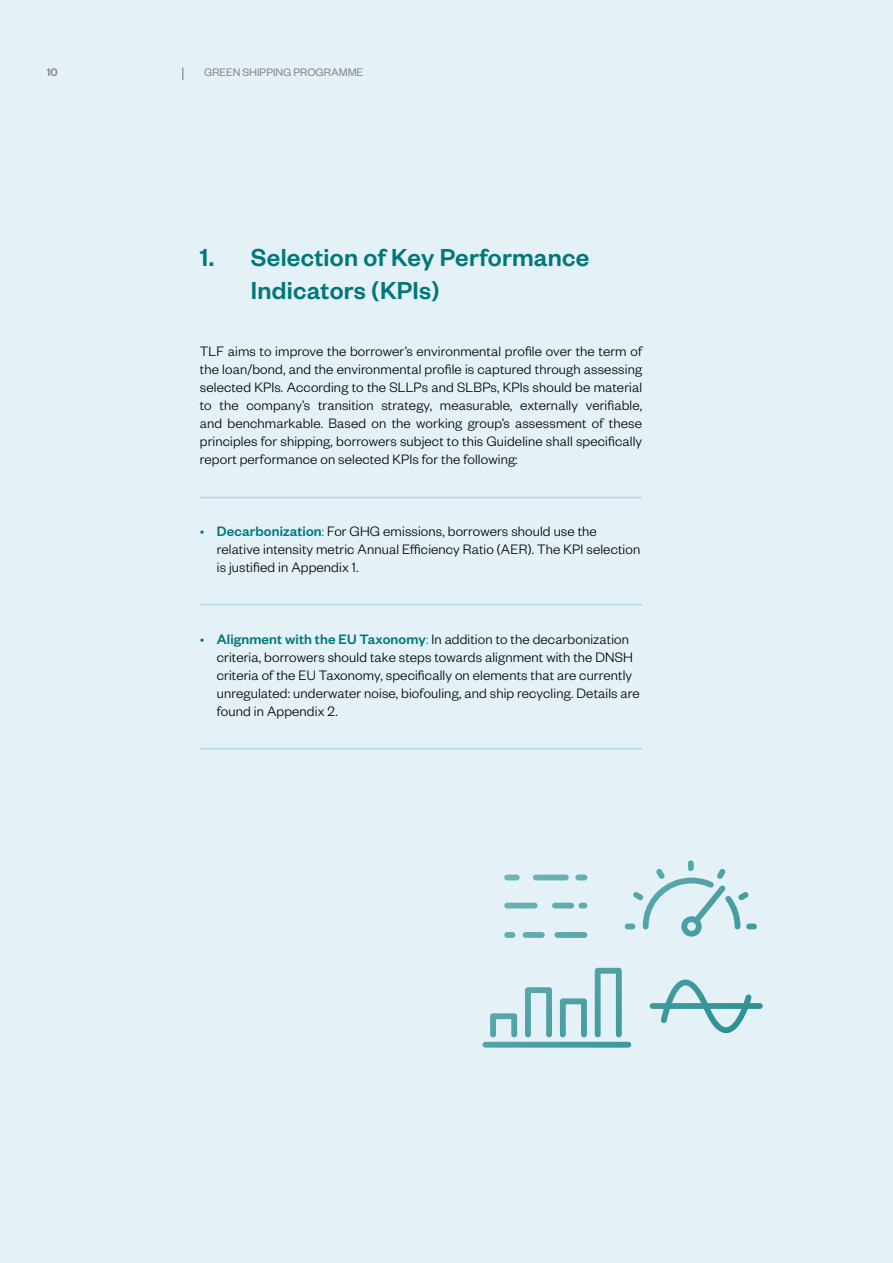
<style>
.page{position:relative;width:893px;height:1263px;background:#e4f1f7}
.page>*{position:absolute;margin:0;border:0;box-sizing:border-box;transform-origin:0 0}
.t1{font:500 27px/32.4px "Founders Grotesk";letter-spacing:.01em;color:#00787b}
.t2{font:300 15px/18px "Founders Grotesk";letter-spacing:.01em;color:#000}
.t3{font:12px "Founders Grotesk";color:#878787}
.t4{font:500 12px "Founders Grotesk";color:#878787}
.s1{color:#00787b}
.s2{font-weight:500;color:#00787b}
</style>
<div class="page">
<svg style="left:633px;top:868px;width:116px;height:69px"></svg>
<div style="left:688px;top:860px;width:6px;height:11px;background:#56a6aa;border-radius:3px"></div>
<div style="left:625px;top:923px;width:10px;height:6px;background:#54a4a8;border-radius:3px"></div>
<div style="left:746px;top:923px;width:11px;height:6px;background:#419a9e;border-radius:3px"></div>
<div style="left:575px;top:874px;width:12px;height:6px;background:#65aeb2;border-radius:3px"></div>
<div style="left:533px;top:874px;width:36px;height:6px;background:#6ab0b4;border-radius:3px"></div>
<div style="left:504px;top:874px;width:16px;height:6px;background:#70b3b8;border-radius:3px"></div>
<div style="left:578px;top:903px;width:9px;height:5px;background:#5faaaf;border-radius:3px"></div>
<div style="left:552px;top:903px;width:22px;height:5px;background:#62acb0;border-radius:3px"></div>
<div style="left:504px;top:903px;width:34px;height:5px;background:#69afb4;border-radius:3px"></div>
<div style="left:554px;top:932px;width:33px;height:6px;background:#5ca8ad;border-radius:3px"></div>
<div style="left:523px;top:932px;width:22px;height:6px;background:#61abb0;border-radius:3px"></div>
<div style="left:504px;top:932px;width:11px;height:6px;background:#65adb1;border-radius:3px"></div>
<svg style="left:490px;top:1013px;width:27px;height:24px"></svg>
<svg style="left:525px;top:987px;width:27px;height:50px"></svg>
<svg style="left:560px;top:998px;width:27px;height:39px"></svg>
<svg style="left:595px;top:968px;width:27px;height:69px"></svg>
<div style="left:482px;top:1042px;width:149px;height:6px;background:#479da1;border-radius:3px"></div>
<svg style="left:650px;top:979px;width:113px;height:54px"></svg>
<hr style="left:200px;top:497px;width:442px;height:1px;background:#b2d7e9">
<hr style="left:200px;top:604px;width:442px;height:1px;background:#b2d7e9">
<hr style="left:200px;top:748px;width:442px;height:1px;background:#b2d7e9">
<svg style="left:182px;top:67px;width:1px;height:13px"></svg>
<p class="t4" style="left:47px;top:65px;width:13px">10</p>
<p class="t3" style="left:204px;top:65px;width:161px">GREEN SHIPPING PROGRAMME</p>
<h1 class="t1" style="left:251px;top:240px;width:340px;text-indent:-51px">1. Selection of Key Performance<br>Indicators (KPIs)</h1>
<p class="t2" style="left:200px;top:342px;width:444px;text-align:justify">TLF aims to improve the borrower’s environmental profile over the term of the loan/bond, and the environmental profile is captured through assessing selected KPIs. According to the SLLPs and SLBPs, KPIs should be material to the company’s transition strategy, measurable, externally verifiable, and benchmarkable. Based on the working group’s assessment of these principles for shipping, borrowers subject to this Guideline shall specifically report performance on selected KPIs for the following:</p>
<p class="t2" style="left:217px;top:522px;width:425px;text-indent:-17px"><span class="s1">•</span> <span class="s2">Decarbonization</span><span class="s1">:</span> For GHG emissions, borrowers should use the relative intensity metric Annual Efficiency Ratio (AER). The KPI selection is justified in Appendix 1.</p>
<p class="t2" style="left:217px;top:630px;width:424px;text-indent:-17px"><span class="s1">•</span> <span class="s2">Alignment with the EU Taxonomy</span><span class="s1">:</span> In addition to the decarbonization criteria, borrowers should take steps towards alignment with the DNSH criteria of the EU Taxonomy, specifically on elements that are currently unregulated: underwater noise, biofouling, and ship recycling. Details are found in Appendix 2.</p>
</div>
